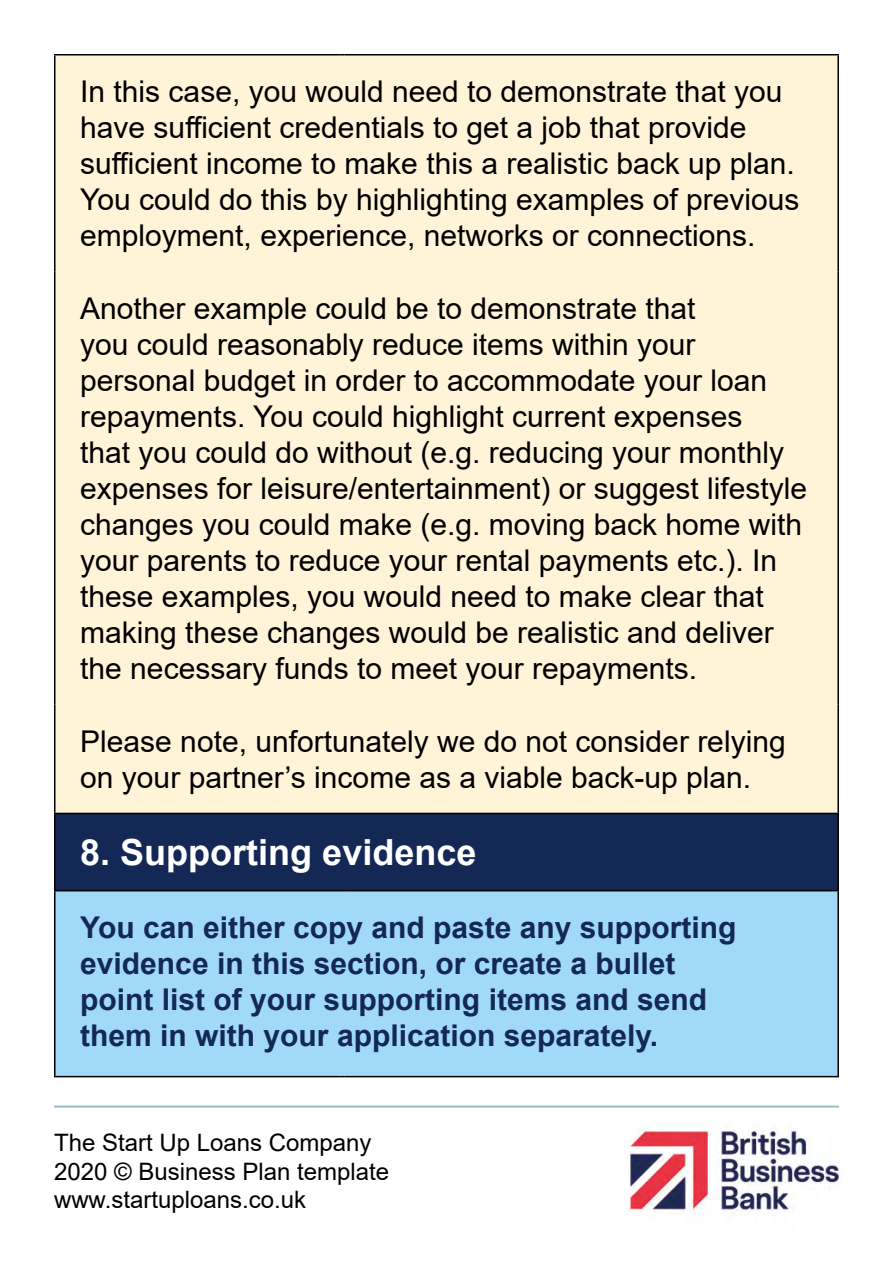
<style>
.page{position:relative;width:893px;height:1263px;background:#fff}
.page>*{position:absolute;margin:0;border:0;box-sizing:border-box;transform-origin:0 0}
.heading2{font:700 36px "Arial";color:#fff}
.t1{font:30px/36px "Arial";color:#000}
.t2{font:700 30px/36px "Arial";color:#142855}
.t3{font:24px/28.8px "Arial";color:#000}
</style>
<div class="page">
<img style="left:629px;top:1131px;width:211px;height:84px">
<hr style="left:54px;top:1106px;width:785px;height:1px;background:#96bac4">
<div style="left:56px;top:56px;width:781px;height:757px;background:#fff4d8"></div>
<div style="left:55px;top:813px;width:783px;height:78px;background:#142855"></div>
<div style="left:55px;top:891px;width:783px;height:185px;background:#a1daf8"></div>
<hr style="left:54px;top:56px;width:2px;height:216px;background:#000">
<hr style="left:837px;top:56px;width:2px;height:216px;background:#000">
<hr style="left:54px;top:272px;width:2px;height:432px;background:#000">
<hr style="left:837px;top:272px;width:2px;height:432px;background:#000">
<hr style="left:54px;top:704px;width:2px;height:109px;background:#000">
<hr style="left:837px;top:704px;width:2px;height:109px;background:#000">
<hr style="left:54px;top:813px;width:286px;height:1px;background:#000">
<hr style="left:54px;top:814px;width:2px;height:76px;background:#000">
<hr style="left:345px;top:813px;width:494px;height:1px;background:#000">
<hr style="left:837px;top:814px;width:2px;height:76px;background:#000">
<hr style="left:54px;top:890px;width:286px;height:1px;background:#000">
<hr style="left:54px;top:891px;width:2px;height:185px;background:#000">
<hr style="left:345px;top:890px;width:494px;height:1px;background:#000">
<hr style="left:837px;top:891px;width:2px;height:185px;background:#000">
<hr style="left:54px;top:54px;width:286px;height:2px;background:#000">
<hr style="left:345px;top:54px;width:494px;height:2px;background:#000">
<hr style="left:54px;top:1076px;width:286px;height:1px;background:#000">
<hr style="left:345px;top:1076px;width:494px;height:1px;background:#000">
<p class="t1" style="left:80px;top:73px;width:721px">In this case, you would need to demonstrate that you have sufficient credentials to get a job that provide sufficient income to make this a realistic back up plan.<br>You could do this by highlighting examples of previous employment, experience, networks or connections.</p>
<p class="t1" style="left:80px;top:290px;width:728px">Another example could be to demonstrate that<br>you could reasonably reduce items within your personal budget in order to accommodate your loan repayments. You could highlight current expenses<br>that you could do without (e.g. reducing your monthly expenses for leisure/entertainment) or suggest lifestyle changes you could make (e.g. moving back home with your parents to reduce your rental payments etc.). In these examples, you would need to make clear that making these changes would be realistic and deliver the necessary funds to meet your repayments.</p>
<p class="t1" style="left:80px;top:723px;width:707px">Please note, unfortunately we do not consider relying on your partner’s income as a viable back-up plan.</p>
<h2 class="heading2" style="left:80px;top:827px;width:398px">8. Supporting evidence</h2>
<p class="t2" style="left:80px;top:910px;width:658px">You can either copy and paste any supporting evidence in this section, or create a bullet point list of your supporting items and send them in with your application separately.</p>
<p class="t3" style="left:54px;top:1128px;width:337px">The Start Up Loans Company<br>2020 © Business Plan template www.startuploans.co.uk</p>
</div>
